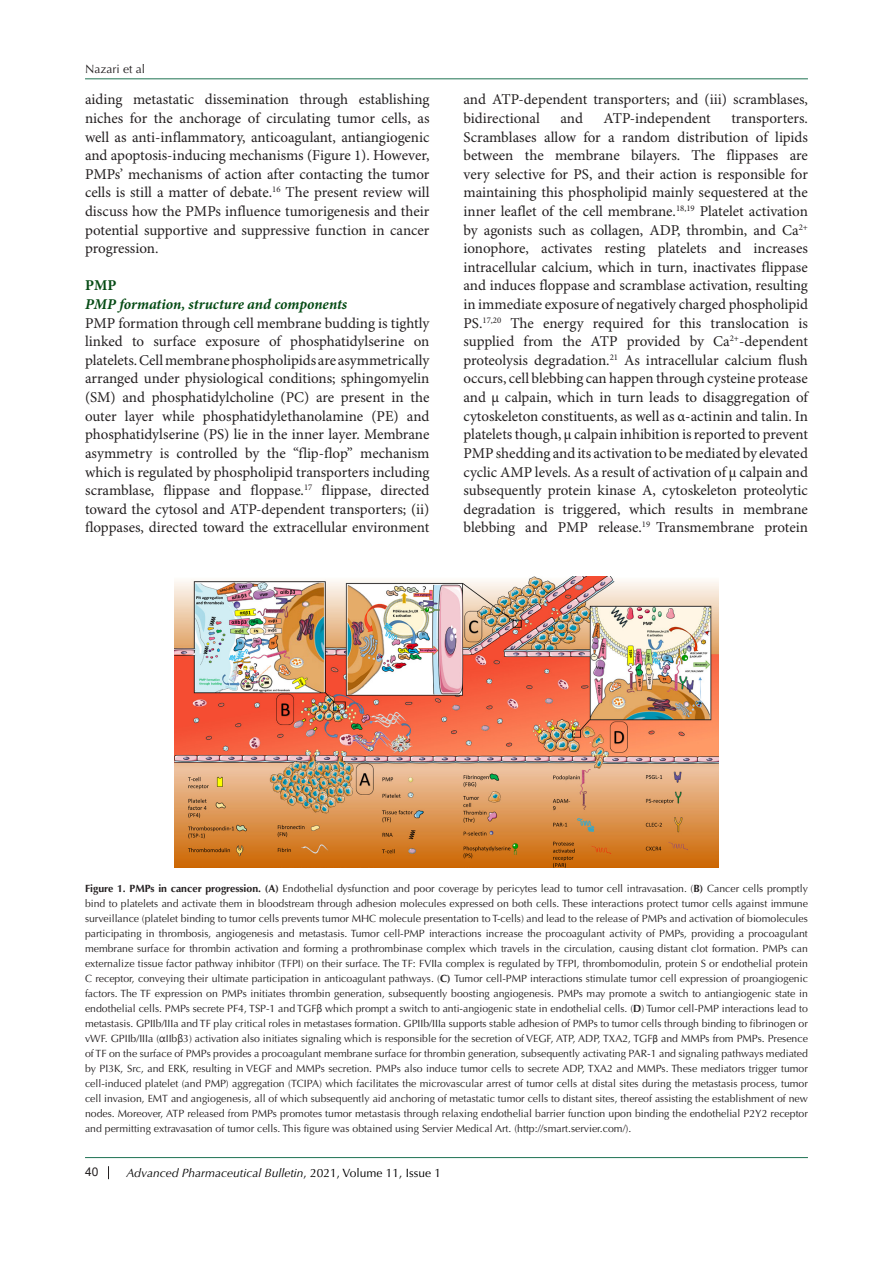
<style>
.page{position:relative;width:893px;height:1263px;background:#fff}
.page>*{position:absolute;margin:0;border:0;box-sizing:border-box;transform-origin:0 0}
.t1{font:15px/18.6px "Minion Pro";color:#231f20;text-align:justify}
.List_Paragraph{font:italic 700 15px "Minion Pro";letter-spacing:-.005em;color:#054b14}
.List_Paragraph-2{font:700 15px "Minion Pro";color:#054b14}
.t2{font:italic 12px "Optima LT Std";color:#000}
.t3{font:12px "Optima LT Std";color:#231f20}
.t4{font:12px "Arial";color:#231f20}
.t5{font:10.5px/15px "Optima LT Std";color:#231f20;text-align:justify}
.s1{font-weight:700}
.s2{font-family:"Segoe UI"}
.s3{font-family:"Calibri"}
.s4{font-style:normal}
</style>
<div class="page">
<svg style="left:108px;top:1166px;width:1px;height:13px"></svg>
<hr style="left:85px;top:1157px;width:723px;height:1px;background:#1e7252">
<hr style="left:85px;top:78px;width:723px;height:1px;background:#1e7252">
<img style="left:174px;top:576px;width:545px;height:292px">
<p class="t3" style="left:85px;top:62px;width:62px">Nazari et al</p>
<p class="t1" style="left:85px;top:91px;width:346px">aiding metastatic dissemination through establishing niches for the anchorage of circulating tumor cells, as well as anti-inflammatory, anticoagulant, antiangiogenic and apoptosis-inducing mechanisms (Figure 1). However, PMPs’ mechanisms of action after contacting the tumor cells is still a matter of debate.<sup>16</sup> The present review will discuss how the PMPs influence tumorigenesis and their potential supportive and suppressive function in cancer progression.</p>
<p class="List_Paragraph-2" style="left:85px;top:275px;width:33px">PMP</p>
<p class="List_Paragraph" style="left:85px;top:294px;width:264px">PMP formation, structure and components</p>
<p class="t1" style="left:85px;top:314px;width:346px">PMP formation through cell membrane budding is tightly linked to surface exposure of phosphatidylserine on platelets. Cell membrane phospholipids are asymmetrically arranged under physiological conditions; sphingomyelin (SM) and phosphatidylcholine (PC) are present in the outer layer while phosphatidylethanolamine (PE) and phosphatidylserine (PS) lie in the inner layer. Membrane asymmetry is controlled by the “flip-flop” mechanism which is regulated by phospholipid transporters including scramblase, flippase and floppase.<sup>17</sup> flippase, directed toward the cytosol and ATP-dependent transporters; (ii) floppases, directed toward the extracellular environment</p>
<p class="t1" style="left:463px;top:91px;width:346px">and ATP-dependent transporters; and (iii) scramblases, bidirectional</p>
<p class="t1" style="left:560px;top:110px;width:24px">and</p>
<p class="t1" style="left:603px;top:110px;width:109px">ATP-independent</p>
<p class="t1" style="left:463px;top:110px;width:346px;text-indent:268px">transporters.<br>Scramblases allow for a random distribution of lipids between the membrane bilayers. The flippases are very selective for PS, and their action is responsible for maintaining this phospholipid mainly sequestered at the inner leaflet of the cell membrane.<sup>18,19</sup> Platelet activation by agonists such as collagen, ADP, thrombin, and Ca<sup>2+ </sup>ionophore, activates resting platelets and increases intracellular calcium, which in turn, inactivates flippase and induces floppase and scramblase activation, resulting in immediate exposure of negatively charged phospholipid PS.<sup>17,20</sup> The energy required for this translocation is supplied from the ATP provided by Ca<sup>2+</sup>-dependent proteolysis degradation.<sup>21</sup> As intracellular calcium flush occurs, cell blebbing can happen through cysteine protease and μ calpain, which in turn leads to disaggregation of cytoskeleton constituents, as well as α-actinin and talin. In platelets though, μ calpain inhibition is reported to prevent PMP shedding and its activation to be mediated by elevated cyclic AMP levels. As a result of activation of μ calpain and subsequently protein kinase A, cytoskeleton proteolytic degradation is triggered, which results in membrane blebbing and PMP release.<sup>19</sup> Transmembrane protein</p>
<p class="t5" style="left:85px;top:881px;width:724px"><span class="s1">Figure 1. PMPs in cancer progression. (A)</span> Endothelial dysfunction and poor coverage by pericytes lead to tumor cell intravasation. (<span class="s1">B)</span> Cancer cells promptly bind to platelets and activate them in bloodstream through adhesion molecules expressed on both cells. These interactions protect tumor cells against immune surveillance (platelet binding to tumor cells prevents tumor MHC molecule presentation to T-cells) and lead to the release of PMPs and activation of biomolecules participating in thrombosis, angiogenesis and metastasis. Tumor cell-PMP interactions increase the procoagulant activity of PMPs, providing a procoagulant membrane surface for thrombin activation and forming a prothrombinase complex which travels in the circulation, causing distant clot formation. PMPs can externalize tissue factor pathway inhibitor (TFPI) on their surface. The TF: FVIIa complex is regulated by TFPI, thrombomodulin, protein S or endothelial protein C receptor, conveying their ultimate participation in anticoagulant pathways. (<span class="s1">C)</span> Tumor cell-PMP interactions stimulate tumor cell expression of proangiogenic factors. The TF expression on PMPs initiates thrombin generation, subsequently boosting angiogenesis. PMPs may promote a switch to antiangiogenic state in endothelial cells. PMPs secrete PF4, TSP-1 and TGF<span class="s2">β</span> which prompt a switch to anti-angiogenic state in endothelial cells. (<span class="s1">D</span>) Tumor cell-PMP interactions lead to metastasis. GPIIb/IIIa and TF play critical roles in metastases formation. GPIIb/IIIa supports stable adhesion of PMPs to tumor cells through binding to fibrinogen or vWF. GPIIb/IIIa (<span class="s2">α</span>IIb<span class="s2">β</span>3) activation also initiates signaling which is responsible for the secretion of VEGF, ATP, ADP, TXA2, TGF<span class="s3">β</span> and MMPs from PMPs. Presence of TF on the surface of PMPs provides a procoagulant membrane surface for thrombin generation, subsequently activating PAR-1 and signaling pathways mediated by PI3K, Src, and ERK, resulting in VEGF and MMPs secretion. PMPs also induce tumor cells to secrete ADP, TXA2 and MMPs. These mediators trigger tumor cell-induced platelet (and PMP) aggregation (TCIPA) which facilitates the microvascular arrest of tumor cells at distal sites during the metastasis process, tumor cell invasion, EMT and angiogenesis, all of which subsequently aid anchoring of metastatic tumor cells to distant sites, thereof assisting the establishment of new nodes. Moreover, ATP released from PMPs promotes tumor metastasis through relaxing endothelial barrier function upon binding the endothelial P2Y2 receptor and permitting extravasation of tumor cells. This figure was obtained using Servier Medical Art. (http://smart.servier.com/).</p>
<p class="t4" style="left:85px;top:1163px;width:15px">40</p>
<p class="t2" style="left:126px;top:1165px;width:316px">Advanced Pharmaceutical Bulletin<span class="s4">, 2021, Volume 11, Issue 1</span></p>
</div>
